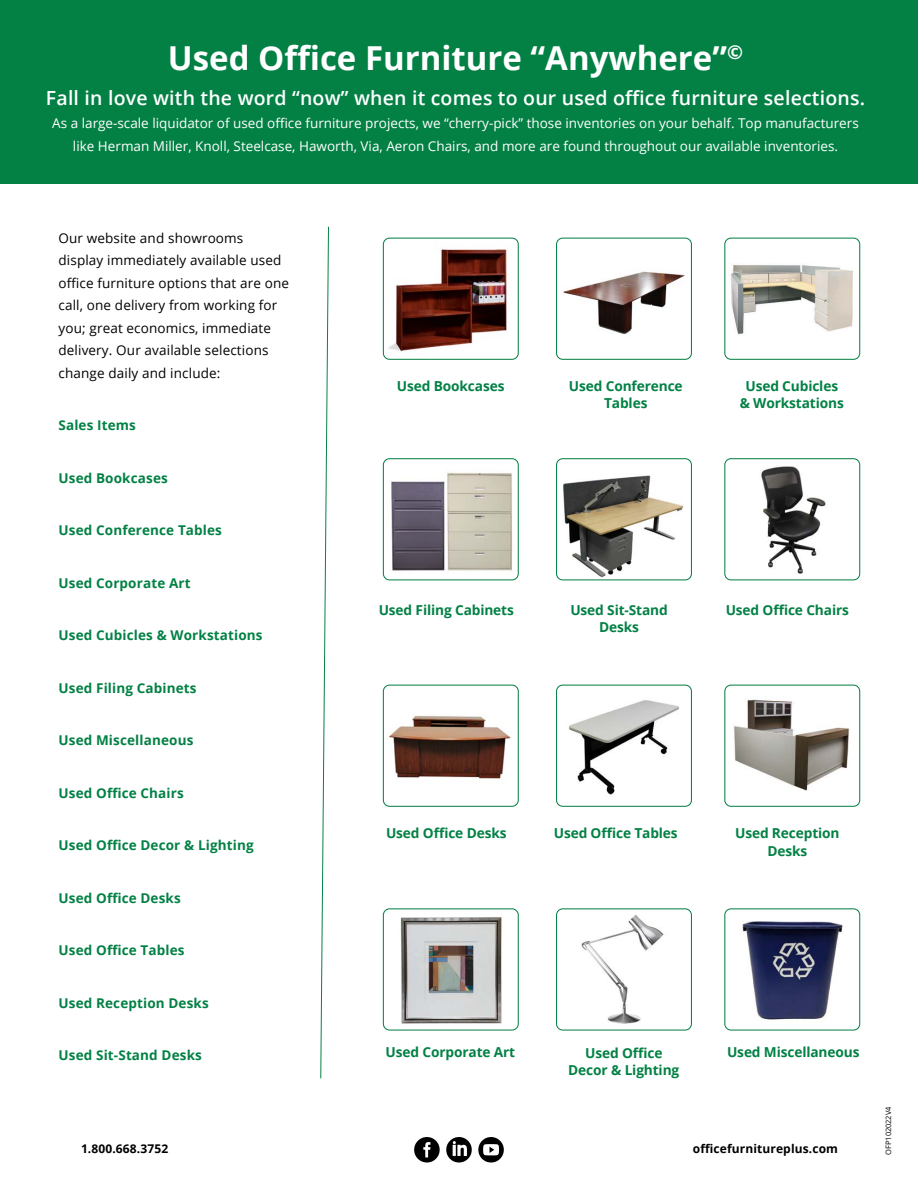
<style>
.page{position:relative;width:918px;height:1188px;background:#fff}
.page>*{position:absolute;margin:0;border:0;box-sizing:border-box;transform-origin:0 0}
.t1{font:700 33px "Open Sans";color:#fff}
.t2{font:600 19.5px "Open Sans";letter-spacing:.01em;color:#fff}
.t3{font:700 13.65px/17.4px "Open Sans";letter-spacing:-.01em;color:#038145;text-align:center}
.t4{font:700 13.5px "Open Sans";letter-spacing:.01em;color:#038145}
.t5{font:13.5px/22.5px "Open Sans";color:#fff;text-align:center}
.t6{font:13.5px/22.5px "Open Sans";letter-spacing:.01em;color:#000}
.t7{font:700 12px "Open Sans";letter-spacing:.01em;color:#000}
.t8{font:7.5px "Open Sans";letter-spacing:-.01em;color:#000}
</style>
<div class="page">
<div style="left:724px;top:238px;width:136px;height:122px;border:1px solid #068146;border-radius:6px"></div>
<div style="left:556px;top:238px;width:136px;height:122px;border:1px solid #068146;border-radius:6px"></div>
<div style="left:0;top:0;width:918px;height:184px;background:#038145"></div>
<img style="left:388px;top:715px;width:123px;height:64px">
<img style="left:563px;top:475px;width:121px;height:103px">
<img style="left:734px;top:699px;width:116px;height:92px">
<img style="left:761px;top:466px;width:65px;height:108px">
<img style="left:569px;top:700px;width:110px;height:95px">
<img style="left:391px;top:472px;width:122px;height:99px">
<img style="left:581px;top:915px;width:83px;height:108px">
<img style="left:742px;top:921px;width:101px;height:99px">
<svg style="left:320px;top:226px;width:9px;height:853px"></svg>
<img style="left:563px;top:271px;width:122px;height:64px">
<img style="left:731px;top:264px;width:122px;height:71px">
<img style="left:384px;top:237px;width:128px;height:123px">
<div style="left:383px;top:238px;width:136px;height:122px;border:1px solid #068146;border-radius:6px"></div>
<div style="left:383px;top:458px;width:136px;height:122px;border:1px solid #068146;border-radius:6px"></div>
<div style="left:556px;top:458px;width:136px;height:122px;border:1px solid #068146;border-radius:6px"></div>
<div style="left:724px;top:458px;width:136px;height:122px;border:1px solid #068146;border-radius:6px"></div>
<div style="left:383px;top:685px;width:136px;height:122px;border:1px solid #068146;border-radius:6px"></div>
<div style="left:556px;top:685px;width:136px;height:122px;border:1px solid #068146;border-radius:6px"></div>
<div style="left:724px;top:685px;width:136px;height:122px;border:1px solid #068146;border-radius:6px"></div>
<img style="left:400px;top:917px;width:102px;height:107px">
<div style="left:383px;top:908px;width:136px;height:123px;border:1px solid #068146;border-radius:6px"></div>
<div style="left:556px;top:908px;width:136px;height:123px;border:1px solid #068146;border-radius:6px"></div>
<div style="left:724px;top:908px;width:136px;height:123px;border:1px solid #068146;border-radius:6px"></div>
<svg style="left:478px;top:1137px;width:26px;height:26px"></svg>
<svg style="left:414px;top:1137px;width:26px;height:26px"></svg>
<svg style="left:446px;top:1137px;width:26px;height:26px"></svg>
<h1 class="t1" style="left:168px;top:34px;width:577px">Used Office Furniture “Anywhere”<sup>©</sup></h1>
<h2 class="t2" style="left:46px;top:84px;width:821px">Fall in love with the word “now” when it comes to our used office furniture selections.</h2>
<p class="t5" style="left:52px;top:112px;width:808px">As a large-scale liquidator of used office furniture projects, we “cherry-pick” those inventories on your behalf. Top manufacturers like Herman Miller, Knoll, Steelcase, Haworth, Via, Aeron Chairs, and more are found throughout our available inventories.</p>
<p class="t6" style="left:58px;top:226px;width:232px">Our website and showrooms display immediately available used office furniture options that are one call, one delivery from working for you; great economics, immediate delivery. Our available selections change daily and include:</p>
<p class="t4" style="left:58px;top:416px;width:79px">Sales Items</p>
<p class="t4" style="left:58px;top:468px;width:111px">Used Bookcases</p>
<p class="t4" style="left:58px;top:521px;width:165px">Used Conference Tables</p>
<p class="t4" style="left:58px;top:573px;width:134px">Used Corporate Art</p>
<p class="t4" style="left:58px;top:626px;width:206px">Used Cubicles &amp; Workstations</p>
<p class="t4" style="left:58px;top:678px;width:140px">Used Filing Cabinets</p>
<p class="t4" style="left:58px;top:731px;width:136px">Used Miscellaneous</p>
<p class="t4" style="left:58px;top:783px;width:127px">Used Office Chairs</p>
<p class="t4" style="left:58px;top:836px;width:197px">Used Office Decor &amp; Lighting</p>
<p class="t4" style="left:58px;top:888px;width:124px">Used Office Desks</p>
<p class="t4" style="left:58px;top:941px;width:128px">Used Office Tables</p>
<p class="t4" style="left:58px;top:993px;width:152px">Used Reception Desks</p>
<p class="t4" style="left:58px;top:1046px;width:145px">Used Sit-Stand Desks</p>
<p class="t3" style="left:397px;top:377px;width:109px">Used Bookcases</p>
<p class="t3" style="left:569px;top:377px;width:115px">Used Conference<br>Tables</p>
<p class="t3" style="left:740px;top:377px;width:106px">Used Cubicles &amp; Workstations</p>
<p class="t3" style="left:379px;top:601px;width:137px">Used Filing Cabinets</p>
<p class="t3" style="left:570px;top:601px;width:99px">Used Sit-Stand<br>Desks</p>
<p class="t3" style="left:726px;top:601px;width:125px">Used Office Chairs</p>
<p class="t3" style="left:386px;top:824px;width:122px">Used Office Desks</p>
<p class="t3" style="left:554px;top:824px;width:125px">Used Office Tables</p>
<p class="t3" style="left:735px;top:824px;width:106px">Used Reception<br>Desks</p>
<p class="t3" style="left:386px;top:1043px;width:131px">Used Corporate Art</p>
<p class="t3" style="left:568px;top:1044px;width:113px">Used Office<br>Decor &amp; Lighting</p>
<p class="t3" style="left:727px;top:1043px;width:134px">Used Miscellaneous</p>
<p class="t7" style="left:81px;top:1140px;width:89px">1.800.668.3752</p>
<p class="t7" style="left:693px;top:1140px;width:147px">officefurnitureplus.com</p>
<p class="t8" style="left:883px;top:1155px;width:49px;rotate:-90deg">OFP102022V4</p>
</div>
